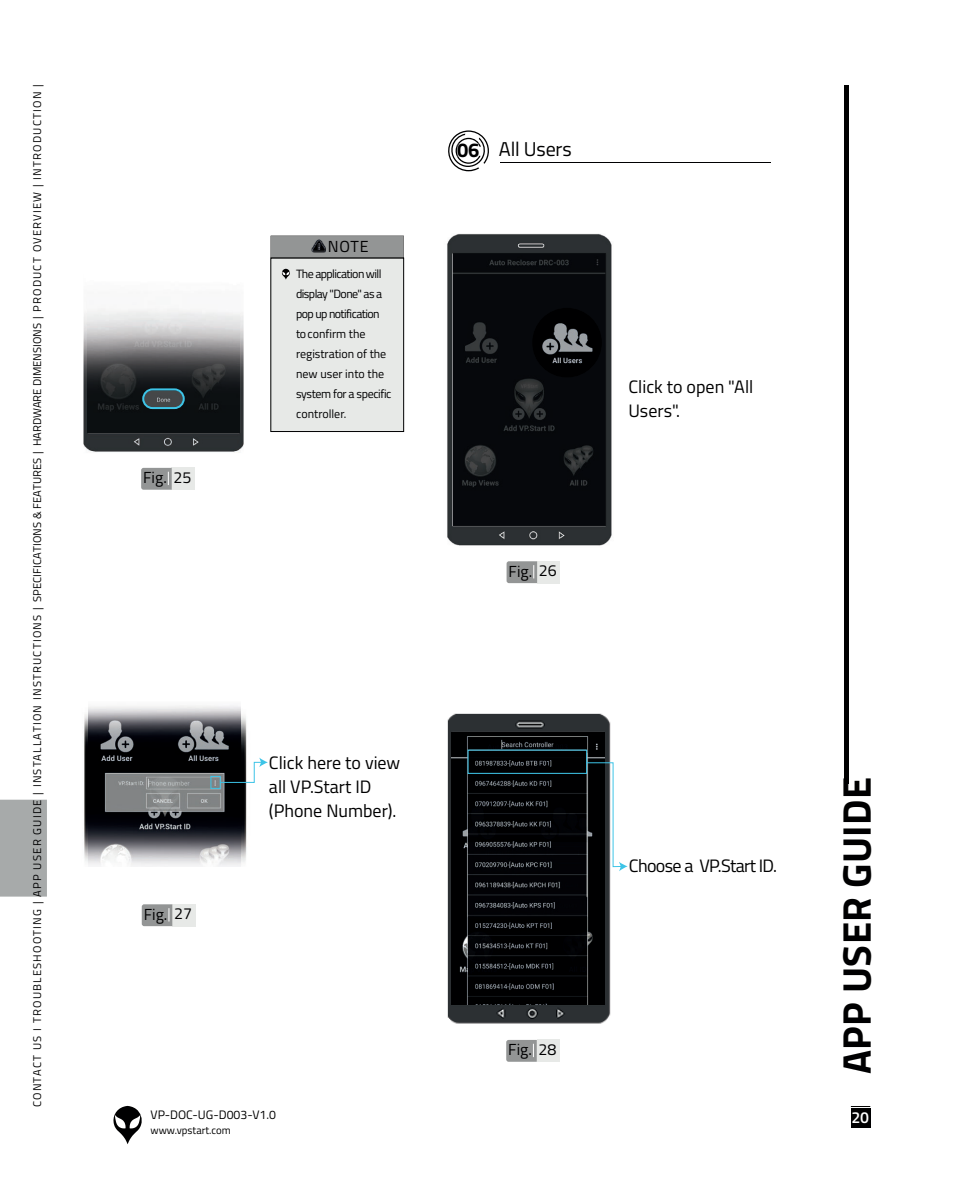
<style>
.page{position:relative;width:956px;height:1191px;background:#fff}
.page>*{position:absolute;margin:0;border:0;box-sizing:border-box;transform-origin:0 0}
.t1{font:700 40px "Titillium Web";letter-spacing:.01em;color:#000001}
.t2{font:20px "Titillium";letter-spacing:-.005em;color:#000001}
.t3{font:18px/24px "Titillium";color:#000001}
.t4{font:18px "Titillium";letter-spacing:-.035em;color:#000001}
.t5{font:16px "Titillium";color:#000001}
.t6{font:16px "Titillium Web";color:#000001}
.t7{font:16px "Titillium Semibold Upright";color:#fff}
.t8{font:12.2px "Titillium Web";color:#000001}
.t9{font:12px/20px "Titillium";letter-spacing:-.03em;color:#000001}
.t10{font:11.2px "Titillium";letter-spacing:.105em;color:#000001}
.t11{font:10.8px "Titillium Web";color:#000001}
.s1{font-family:"Titillium Web";font-weight:700}
</style>
<div class="page">
<img style="left:84px;top:706px;width:163px;height:161px">
<img style="left:89px;top:705px;width:151px;height:162px">
<img style="left:447px;top:713px;width:164px;height:311px">
<img style="left:451px;top:732px;width:153px;height:272px">
<img style="left:83px;top:312px;width:160px;height:139px">
<img style="left:87px;top:308px;width:152px;height:125px">
<div style="left:270px;top:258px;width:134px;height:174px;border:1px solid #000001"></div>
<svg style="left:270px;top:236px;width:134px;height:22px;background:#8d8f8f"></svg>
<svg style="left:281px;top:269px;width:9px;height:11px"></svg>
<img style="left:311px;top:239px;width:14px;height:13px">
<svg style="left:448px;top:130px;width:41px;height:41px"></svg>
<hr style="left:500px;top:162px;width:270px;height:1px;background:#000001">
<div style="left:850px;top:1108px;width:20px;height:19px;background:#000001"></div>
<svg style="left:850px;top:1106px;width:20px;height:1px"></svg>
<div style="left:0;top:799px;width:47px;height:97px;background:#a7aaaa"></div>
<img style="left:447px;top:234px;width:165px;height:312px">
<img style="left:452px;top:253px;width:153px;height:272px">
<img style="left:532px;top:308px;width:69px;height:69px;border-radius:35px">
<img style="left:143px;top:389px;width:41px;height:19px;border-radius:9px">
<div style="left:843px;top:85px;width:5px;height:698px;background:#000001"></div>
<img style="left:141px;top:468px;width:53px;height:22px">
<svg style="left:168px;top:472px;width:1px;height:13px"></svg>
<img style="left:506px;top:561px;width:54px;height:22px">
<svg style="left:533px;top:565px;width:1px;height:13px"></svg>
<div style="left:142px;top:388px;width:43px;height:21px;border:2px solid #3dc4e7;border-radius:9px"></div>
<svg style="left:113px;top:1106px;width:29px;height:38px"></svg>
<svg style="left:585px;top:761px;width:42px;height:110px"></svg>
<div style="left:467px;top:749px;width:120px;height:25px;border:1px solid #3dc4e7"></div>
<div style="left:210px;top:776px;width:11px;height:13px;border:1px solid #3dc4e7"></div>
<svg style="left:219px;top:757px;width:49px;height:26px"></svg>
<img style="left:142px;top:904px;width:53px;height:22px">
<svg style="left:168px;top:908px;width:1px;height:13px"></svg>
<img style="left:506px;top:1040px;width:53px;height:21px">
<svg style="left:533px;top:1043px;width:1px;height:14px"></svg>
<p class="t10" style="left:29px;top:1107px;width:1024px;rotate:-90deg">CONTACT US I TROUBLESHOOTING | APP USER GUIDE | INSTALLATION INSTRUCTIONS | SPECIFICATIONS &amp; FEATURES | HARDWARE DIMENSIONS | PRODUCT OVERVIEW | INTRODUCTION |</p>
<h3 class="t5" style="left:143px;top:466px;width:50px">Fig. 25</h3>
<h3 class="t6" style="left:328px;top:234px;width:42px">NOTE</h3>
<p class="t9" style="left:296px;top:263px;width:97px">The application will display "Done" as a pop up notification to confirm the registration of the new user into the system for a specific controller.</p>
<h2 class="t2" style="left:457px;top:134px;width:116px"><span class="s1">06</span> All Users</h2>
<h3 class="t5" style="left:508px;top:559px;width:50px">Fig. 26</h3>
<h3 class="t3" style="left:628px;top:374px;width:126px">Click to open "All<br>Users".</h3>
<h3 class="t5" style="left:144px;top:902px;width:50px">Fig. 27</h3>
<h3 class="t3" style="left:269px;top:749px;width:133px">Click here to view all VP.Start ID (Phone Number).</h3>
<p class="t8" style="left:150px;top:1105px;width:127px">VP-DOC-UG-D003-V1.0</p>
<p class="t11" style="left:150px;top:1122px;width:82px">www.vpstart.com</p>
<h3 class="t5" style="left:508px;top:1038px;width:50px">Fig. 28</h3>
<h3 class="t4" style="left:628px;top:852px;width:150px">Choose a VP.Start ID.</h3>
<h1 class="t1" style="left:826px;top:1074px;width:299px;rotate:-90deg">APP USER GUIDE</h1>
<h3 class="t7" style="left:851px;top:1104px;width:19px">20</h3>
</div>
